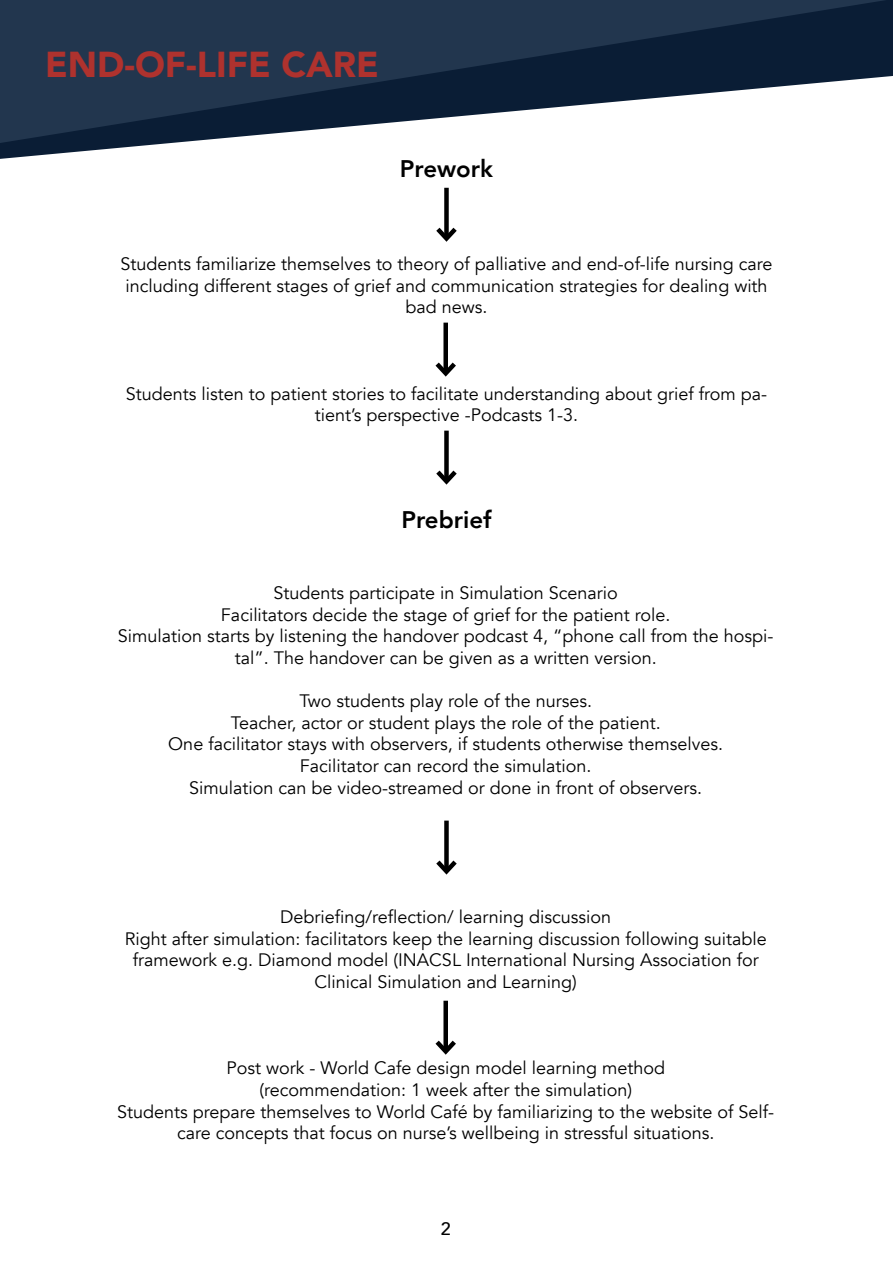
<style>
.page{position:relative;width:893px;height:1263px;background:#fff}
.page>*{position:absolute;margin:0;border:0;box-sizing:border-box;transform-origin:0 0}
.t1{font:900 36px "Avenir";color:#af322e}
.t2{font:800 24px "Avenir";color:#000}
.t3{font:18px/21.6px "Avenir";color:#000;text-align:center}
.t4{font:500 18px "Avenir";color:#000}
</style>
<div class="page">
<svg style="left:0;top:0;width:893px;height:159px"></svg>
<svg style="left:0;top:0;width:887px;height:143px;fill:#22364e"></svg>
<div style="left:443px;top:323px;width:5px;height:50px;background:#000"></div>
<svg style="left:435px;top:358px;width:21px;height:19px"></svg>
<div style="left:444px;top:821px;width:5px;height:50px;background:#000"></div>
<svg style="left:436px;top:856px;width:21px;height:19px"></svg>
<div style="left:443px;top:1001px;width:5px;height:50px;background:#000"></div>
<svg style="left:435px;top:1036px;width:21px;height:19px"></svg>
<div style="left:444px;top:431px;width:5px;height:50px;background:#000"></div>
<svg style="left:436px;top:466px;width:21px;height:19px"></svg>
<div style="left:444px;top:188px;width:5px;height:50px;background:#000"></div>
<svg style="left:436px;top:223px;width:21px;height:19px"></svg>
<h1 class="t1" style="left:45px;top:33px;width:335px">END-OF-LIFE CARE</h1>
<h2 class="t2" style="left:400px;top:150px;width:95px">Prework</h2>
<p class="t3" style="left:120px;top:253px;width:654px">Students familiarize themselves to theory of palliative and end-of-life nursing care including different stages of grief and communication strategies for dealing with bad news.</p>
<p class="t3" style="left:126px;top:383px;width:643px">Students listen to patient stories to facilitate understanding about grief from pa&shy;tient’s perspective -Podcasts 1-3.</p>
<h2 class="t2" style="left:401px;top:501px;width:92px">Prebrief</h2>
<p class="t3" style="left:118px;top:582px;width:657px">Students participate in Simulation Scenario<br>Facilitators decide the stage of grief for the patient role.<br>Simulation starts by listening the handover podcast 4, “phone call from the hospi&shy;tal”. The handover can be given as a written version.</p>
<p class="t3" style="left:168px;top:690px;width:556px">Two students play role of the nurses.<br>Teacher, actor or student plays the role of the patient.<br>One facilitator stays with observers, if students otherwise themselves.<br>Facilitator can record the simulation.<br>Simulation can be video-streamed or done in front of observers.</p>
<p class="t3" style="left:125px;top:906px;width:643px">Debriefing/reflection/ learning discussion<br>Right after simulation: facilitators keep the learning discussion following suitable framework e.g. Diamond model (INACSL International Nursing Association for Clinical Simulation and Learning)</p>
<p class="t3" style="left:117px;top:1058px;width:658px">Post work - World Cafe design model learning method<br>(recommendation: 1 week after the simulation)<br>Students prepare themselves to World Café by familiarizing to the website of Self&shy;care concepts that focus on nurse’s wellbeing in stressful situations.</p>
<p class="t4" style="left:441px;top:1213px;width:12px">2</p>
</div>
